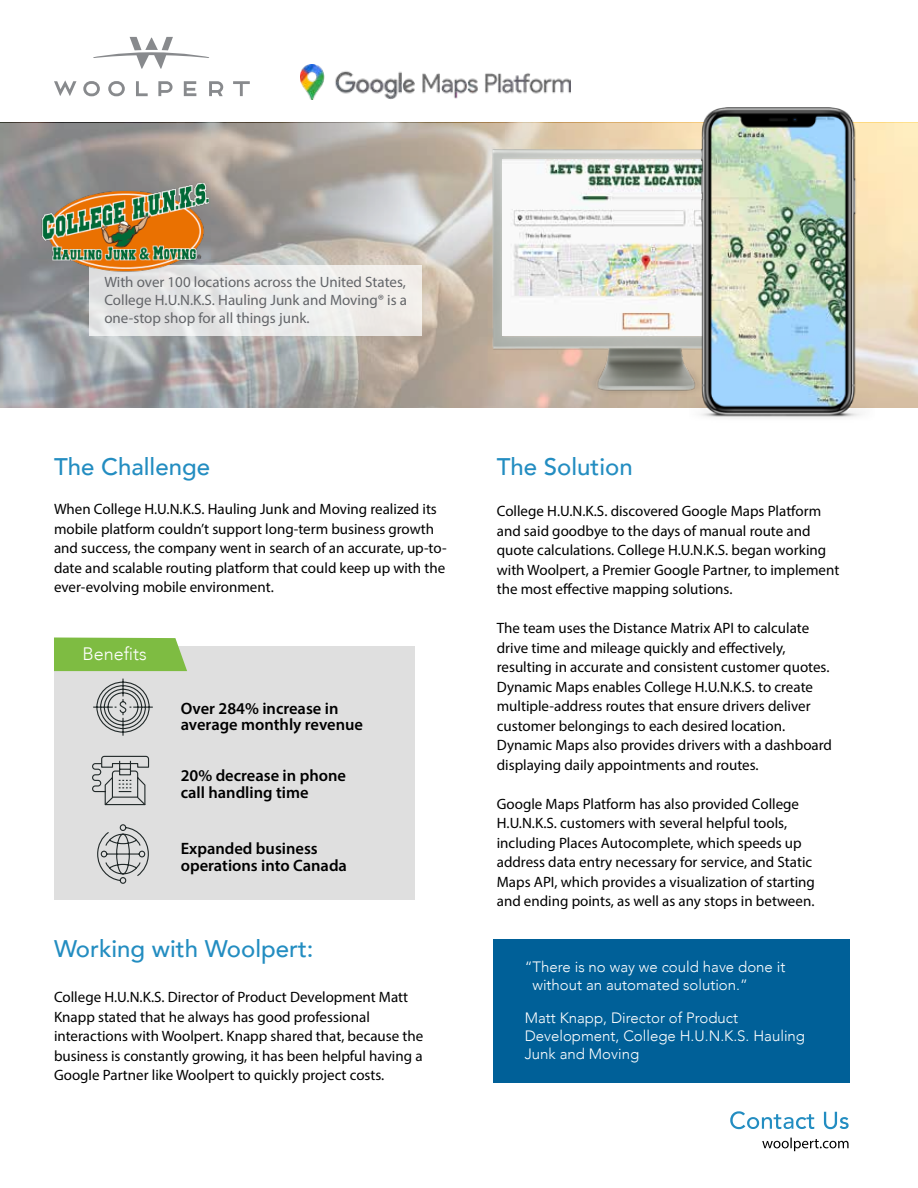
<style>
.page{position:relative;width:918px;height:1188px;background:#fff}
.page>*{position:absolute;margin:0;border:0;box-sizing:border-box;transform-origin:0 0}
.t1{font:500 24px "Avenir LT Com";color:#238dc1}
.t2{font:300 18px "Avenir LT Com";color:#fff}
.t3{font:600 16.5px/16.5px "Myriad Pro";color:#000}
.t4{font:15px/19.5px "Myriad Pro";color:#000}
.t5{font:300 15px/18px "Avenir LT Com";color:#fff}
.t6{font:15px/18px "Myriad Pro";color:#636569;text-align:justify}
</style>
<div class="page">
<svg style="left:0;top:123px;width:918px;height:284px;background:#b6afa7"></svg>
<img style="left:492px;top:150px;width:197px;height:246px">
<img style="left:503px;top:159px;width:186px;height:177px">
<div style="left:89px;top:265px;width:333px;height:71px;background:linear-gradient(to right,#e0e2e4,#f4f1ee)"></div>
<svg style="left:83px;top:81px;width:17px;height:15px"></svg>
<svg style="left:108px;top:81px;width:17px;height:15px"></svg>
<svg style="left:158px;top:81px;width:15px;height:15px"></svg>
<svg style="left:136px;top:81px;width:12px;height:15px"></svg>
<svg style="left:184px;top:81px;width:12px;height:15px"></svg>
<svg style="left:209px;top:81px;width:14px;height:15px"></svg>
<svg style="left:54px;top:80px;width:22px;height:16px"></svg>
<svg style="left:93px;top:37px;width:116px;height:32px"></svg>
<svg style="left:233px;top:81px;width:17px;height:15px"></svg>
<svg style="left:762px;top:1138px;width:87px;height:13px"></svg>
<svg style="left:730px;top:1111px;width:119px;height:18px"></svg>
<div style="left:54px;top:646px;width:361px;height:254px;background:#dfdfdf"></div>
<div style="left:493px;top:939px;width:357px;height:144px;background:#006098"></div>
<div style="left:54px;top:638px;width:133px;height:33px;background:#7ebc42"></div>
<svg style="left:97px;top:824px;width:52px;height:60px"></svg>
<img style="left:41px;top:183px;width:167px;height:89px">
<img style="left:689px;top:108px;width:186px;height:310px">
<svg style="left:93px;top:678px;width:60px;height:58px"></svg>
<svg style="left:92px;top:755px;width:58px;height:51px"></svg>
<img style="left:301px;top:65px;width:269px;height:34px">
<p class="t6" style="left:104px;top:273px;width:304px">With over 100 locations across the United States, College H.U.N.K.S. Hauling Junk and Moving® is a one-stop shop for all things junk.</p>
<h1 class="t1" style="left:54px;top:453px;width:158px">The Challenge</h1>
<p class="t4" style="left:54px;top:499px;width:394px">When College H.U.N.K.S. Hauling Junk and Moving realized its mobile platform couldn’t support long-term business growth and success, the company went in search of an accurate, up-to&shy;date and scalable routing platform that could keep up with the ever-evolving mobile environment.</p>
<p class="t2" style="left:83px;top:643px;width:66px">Benefits</p>
<p class="t3" style="left:181px;top:700px;width:184px">Over 284% increase in average monthly revenue</p>
<p class="t3" style="left:181px;top:767px;width:167px">20% decrease in phone call handling time</p>
<p class="t3" style="left:181px;top:840px;width:168px">Expanded business operations into Canada</p>
<h1 class="t1" style="left:54px;top:935px;width:261px">Working with Woolpert:</h1>
<p class="t4" style="left:54px;top:987px;width:371px">College H.U.N.K.S. Director of Product Development Matt Knapp stated that he always has good professional interactions with Woolpert. Knapp shared that, because the business is constantly growing, it has been helpful having a Google Partner like Woolpert to quickly project costs.</p>
<h1 class="t1" style="left:497px;top:453px;width:138px">The Solution</h1>
<p class="t4" style="left:497px;top:501px;width:344px">College H.U.N.K.S. discovered Google Maps Platform and said goodbye to the days of manual route and quote calculations. College H.U.N.K.S. began working with Woolpert, a Premier Google Partner, to implement the most effective mapping solutions.</p>
<p class="t4" style="left:497px;top:618px;width:337px">The team uses the Distance Matrix API to calculate drive time and mileage quickly and effectively, resulting in accurate and consistent customer quotes.<br>Dynamic Maps enables College H.U.N.K.S. to create multiple-address routes that ensure drivers deliver customer belongings to each desired location.<br>Dynamic Maps also provides drivers with a dashboard displaying daily appointments and routes.</p>
<p class="t4" style="left:497px;top:794px;width:320px">Google Maps Platform has also provided College H.U.N.K.S. customers with several helpful tools, including Places Autocomplete, which speeds up address data entry necessary for service, and Static Maps API, which provides a visualization of starting and ending points, as well as any stops in between.</p>
<p class="t5" style="left:532px;top:958px;width:254px;text-indent:-8px">“There is no way we could have done it without an automated solution.”</p>
<p class="t5" style="left:525px;top:1009px;width:282px">Matt Knapp, Director of Product<br>Development, College H.U.N.K.S. Hauling<br>Junk and Moving</p>
</div>
